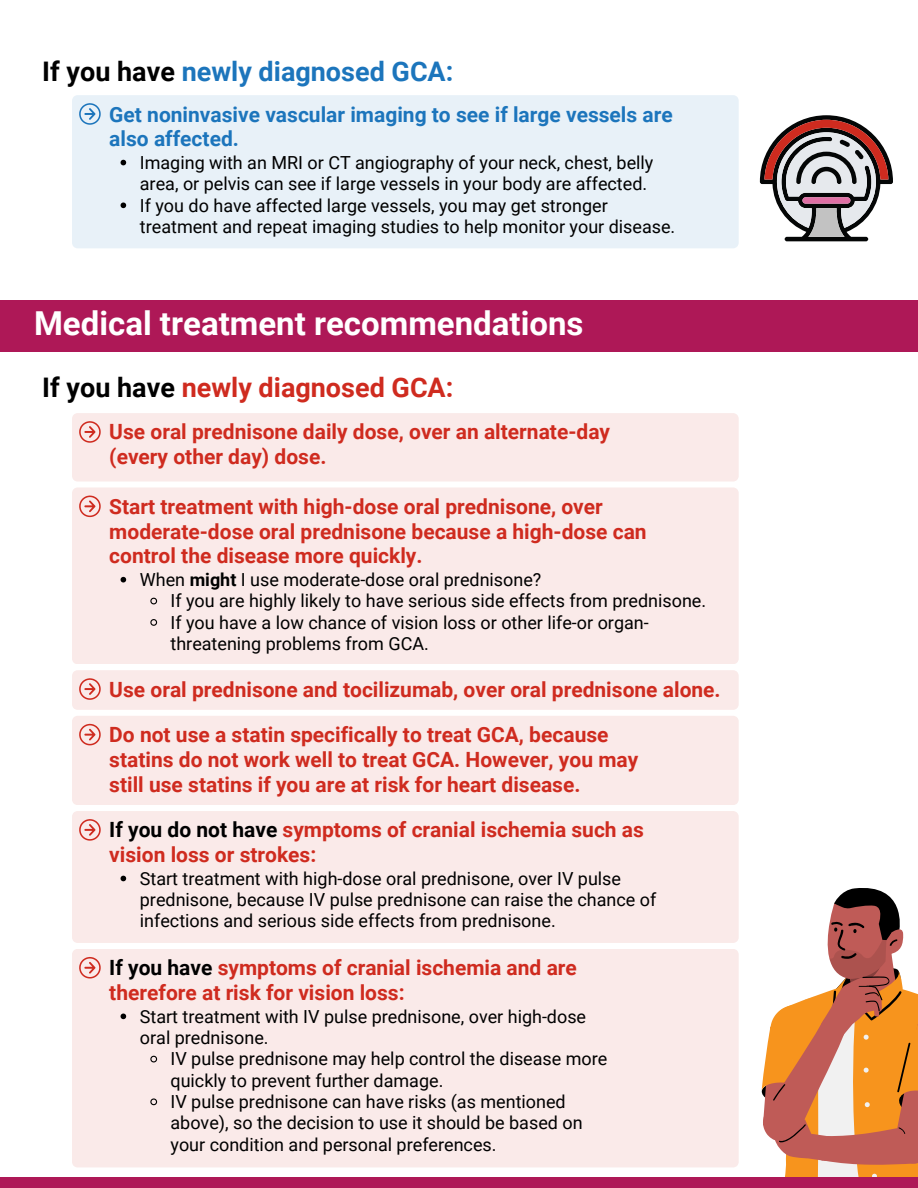
<style>
.page{position:relative;width:918px;height:1188px;background:#fff}
.page>*{position:absolute;margin:0;border:0;box-sizing:border-box;transform-origin:0 0}
.t1{font:700 33px "Roboto";color:#fff}
.t2{font:700 27px "Roboto";color:#1c75bc}
.t3{font:700 27px "Roboto";color:#cf2b1f}
.t4{font:700 21px/24.8px "Roboto";color:#cf2b1f}
.t5{font:700 21px/24.8px "Roboto";color:#1c75bc}
.t6{font:18px/21.3px "Roboto";color:#000}
.s1{color:#000}
.s2{font-weight:700}
</style>
<div class="page">
<svg style="left:760px;top:888px;width:158px;height:290px"></svg>
<div style="left:0;top:1178px;width:918px;height:10px;background:#ae1857"></div>
<div style="left:72px;top:95px;width:667px;height:153px;background:#e8f1f8"></div>
<svg style="left:79px;top:103px;width:22px;height:22px"></svg>
<svg style="left:760px;top:115px;width:133px;height:126px"></svg>
<div style="left:0;top:300px;width:918px;height:51px;background:#ae1857"></div>
<svg style="left:121px;top:160px;width:5px;height:5px"></svg>
<svg style="left:121px;top:203px;width:5px;height:5px"></svg>
<div style="left:72px;top:413px;width:667px;height:69px;background:#faeae9"></div>
<svg style="left:79px;top:421px;width:22px;height:22px"></svg>
<div style="left:72px;top:487px;width:667px;height:177px;background:#faeae9"></div>
<svg style="left:79px;top:495px;width:22px;height:22px"></svg>
<svg style="left:121px;top:577px;width:5px;height:5px"></svg>
<svg style="left:150px;top:597px;width:8px;height:8px"></svg>
<svg style="left:150px;top:618px;width:8px;height:9px"></svg>
<div style="left:72px;top:670px;width:667px;height:40px;background:#faeae9"></div>
<div style="left:72px;top:716px;width:667px;height:89px;background:#faeae9"></div>
<svg style="left:79px;top:724px;width:22px;height:21px"></svg>
<div style="left:72px;top:811px;width:667px;height:132px;background:#faeae9"></div>
<svg style="left:79px;top:819px;width:22px;height:22px"></svg>
<svg style="left:121px;top:876px;width:5px;height:5px"></svg>
<div style="left:72px;top:949px;width:667px;height:218px;background:#faeae9"></div>
<svg style="left:79px;top:957px;width:22px;height:22px"></svg>
<svg style="left:121px;top:1014px;width:5px;height:5px"></svg>
<svg style="left:150px;top:1055px;width:8px;height:8px"></svg>
<svg style="left:150px;top:1098px;width:8px;height:8px"></svg>
<p class="t2" style="left:42px;top:56px;width:413px"><span class="s1">If you have</span> newly diagnosed GCA:</p>
<h2 class="t5" style="left:109px;top:102px;width:565px">Get noninvasive vascular imaging to see if large vessels are also affected.</h2>
<p class="t6" style="left:140px;top:152px;width:515px">Imaging with an MRI or CT angiography of your neck, chest, belly area, or pelvis can see if large vessels in your body are affected.</p>
<h3 class="t6" style="left:140px;top:195px;width:537px">If you do have affected large vessels, you may get stronger treatment and repeat imaging studies to help monitor your disease.</h3>
<p class="t1" style="left:34px;top:305px;width:551px">Medical treatment recommendations</p>
<h1 class="t3" style="left:42px;top:372px;width:413px"><span class="s1">If you have</span> newly diagnosed GCA:</h1>
<p class="t4" style="left:109px;top:420px;width:502px">Use oral prednisone daily dose, over an alternate-day (every other day) dose.</p>
<h2 class="t4" style="left:109px;top:494px;width:539px">Start treatment with high-dose oral prednisone, over moderate-dose oral prednisone because a high-dose can control the disease more quickly.</h2>
<p class="t6" style="left:140px;top:569px;width:403px">When <span class="s2">might</span> I use moderate-dose oral prednisone?</p>
<h3 class="t6" style="left:170px;top:590px;width:537px">If you are highly likely to have serious side effects from prednisone.</h3>
<p class="t6" style="left:170px;top:612px;width:480px">If you have a low chance of vision loss or other life-or organ&shy;threatening problems from GCA.</p>
<h3 class="t4" style="left:109px;top:677px;width:613px">Use oral prednisone and tocilizumab, over oral prednisone alone.</h3>
<p class="t4" style="left:109px;top:723px;width:530px">Do not use a statin specifically to treat GCA, because statins do not work well to treat GCA. However, you may still use statins if you are at risk for heart disease.</p>
<p class="t4" style="left:109px;top:818px;width:536px"><span class="s1">If you do not have</span> symptoms of cranial ischemia such as vision loss or strokes:</p>
<p class="t6" style="left:140px;top:868px;width:518px">Start treatment with high-dose oral prednisone, over IV pulse prednisone, because IV pulse prednisone can raise the chance of infections and serious side effects from prednisone.</p>
<p class="t4" style="left:109px;top:956px;width:469px"><span class="s1">If you have</span> symptoms of cranial ischemia and are therefore at risk for vision loss:</p>
<h3 class="t6" style="left:140px;top:1006px;width:448px">Start treatment with IV pulse prednisone, over high-dose oral prednisone.</h3>
<p class="t6" style="left:170px;top:1048px;width:439px">IV pulse prednisone may help control the disease more quickly to prevent further damage.</p>
<h3 class="t6" style="left:170px;top:1091px;width:414px">IV pulse prednisone can have risks (as mentioned above), so the decision to use it should be based on your condition and personal preferences.</h3>
</div>
